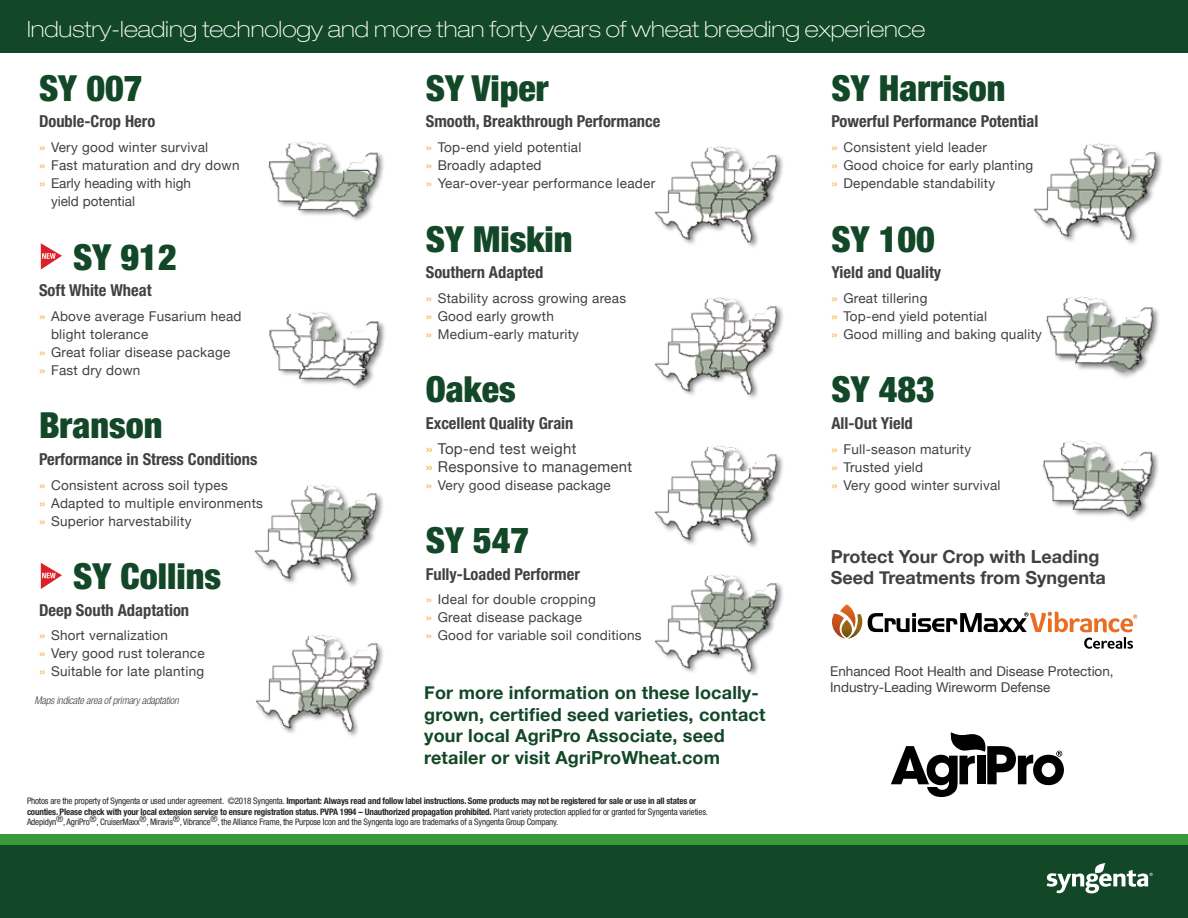
<style>
.page{position:relative;width:1188px;height:918px;background:#fff}
.page>*{position:absolute;margin:0;border:0;box-sizing:border-box;transform-origin:0 0}
.t1{font:900 condensed 36px "Helvetica Neue";color:#124727}
.t2{font:100 expanded 22.5px "Helvetica Neue";color:#fff}
.t3{font:700 18px/21.6px "Helvetica Neue";letter-spacing:.01em;color:#124727}
.t4{font:700 18px/21.6px "Helvetica Neue";color:#414141}
.t5{font:700 condensed 16.5px "Helvetica Neue";color:#414141}
.t6{font:15px/18px "Helvetica Neue";letter-spacing:.02em;color:#414141}
.t7{font:13.5px/18px "Helvetica Neue";letter-spacing:.02em;color:#414141}
.t8{font:13.5px/16.2px "Helvetica Neue";color:#414141}
.t9{font:italic 300 condensed 10.5px "Helvetica Neue";letter-spacing:-.02em;color:#414141}
.t10{font:condensed 9px/10.5px "Helvetica Neue";letter-spacing:-.02em;color:#262626}
.s1{color:#f8b14b}
.s2{font-weight:700}
</style>
<div class="page">
<svg style="left:41px;top:243px;width:21px;height:27px"></svg>
<svg style="left:41px;top:563px;width:21px;height:26px"></svg>
<div style="left:0;top:0;width:1188px;height:53px;background:#124727"></div>
<div style="left:0;top:843px;width:1188px;height:75px;background:#124727"></div>
<svg style="left:1047px;top:863px;width:106px;height:30px"></svg>
<div style="left:0;top:834px;width:1188px;height:10px;background:#3a9a39"></div>
<svg style="left:832px;top:604px;width:305px;height:45px"></svg>
<img style="left:268px;top:141px;width:116px;height:80px">
<img style="left:269px;top:312px;width:116px;height:77px">
<img style="left:254px;top:485px;width:129px;height:101px">
<img style="left:255px;top:634px;width:128px;height:102px">
<img style="left:655px;top:146px;width:128px;height:101px">
<img style="left:654px;top:297px;width:129px;height:101px">
<img style="left:654px;top:446px;width:129px;height:101px">
<img style="left:1034px;top:143px;width:128px;height:101px">
<img style="left:1046px;top:296px;width:113px;height:82px">
<img style="left:1042px;top:440px;width:117px;height:81px">
<svg style="left:891px;top:732px;width:173px;height:65px"></svg>
<img style="left:654px;top:574px;width:129px;height:101px">
<h2 class="t2" style="left:27px;top:16px;width:900px">Industry-leading technology and more than forty years of wheat breeding experience</h2>
<h1 class="t1" style="left:39px;top:66px;width:105px">SY 007</h1>
<p class="t5" style="left:39px;top:112px;width:118px">Double-Crop Hero</p>
<p class="t7" style="left:39px;top:139px;width:171px"><span class="s1">»</span> Very good winter survival</p>
<p class="t7" style="left:39px;top:157px;width:202px"><span class="s1">»</span> Fast maturation and dry down</p>
<p class="t8" style="left:39px;top:176px;width:154px"><span class="s1">»</span> Early heading with high</p>
<p class="t8" style="left:51px;top:194px;width:86px">yield potential</p>
<h1 class="t1" style="left:73px;top:235px;width:105px">SY 912</h1>
<p class="t5" style="left:39px;top:280px;width:114px">Soft White Wheat</p>
<p class="t7" style="left:39px;top:308px;width:204px"><span class="s1">»</span> Above average Fusarium head</p>
<p class="t7" style="left:51px;top:326px;width:99px">blight tolerance</p>
<p class="t7" style="left:39px;top:344px;width:193px"><span class="s1">»</span> Great foliar disease package</p>
<p class="t7" style="left:39px;top:362px;width:103px"><span class="s1">»</span> Fast dry down</p>
<h1 class="t1" style="left:39px;top:403px;width:125px">Branson</h1>
<p class="t5" style="left:39px;top:449px;width:220px">Performance in Stress Conditions</p>
<p class="t7" style="left:39px;top:477px;width:225px"><span class="s1">»</span> Consistent across soil types<br><span class="s1">»</span> Adapted to multiple environments <span class="s1">»</span> Superior harvestability</p>
<h1 class="t1" style="left:73px;top:554px;width:149px">SY Collins</h1>
<p class="t5" style="left:39px;top:600px;width:152px">Deep South Adaptation</p>
<p class="t7" style="left:39px;top:627px;width:167px"><span class="s1">»</span> Short vernalization<br><span class="s1">»</span> Very good rust tolerance <span class="s1">»</span> Suitable for late planting</p>
<h1 class="t1" style="left:426px;top:66px;width:124px">SY Viper</h1>
<p class="t5" style="left:426px;top:112px;width:236px">Smooth, Breakthrough Performance</p>
<p class="t7" style="left:426px;top:139px;width:231px"><span class="s1">»</span> Top-end yield potential<br><span class="s1">»</span> Broadly adapted<br><span class="s1">»</span> Year-over-year performance leader</p>
<h1 class="t1" style="left:426px;top:217px;width:148px">SY Miskin</h1>
<p class="t5" style="left:426px;top:262px;width:119px">Southern Adapted</p>
<p class="t7" style="left:426px;top:290px;width:202px"><span class="s1">»</span> Stability across growing areas <span class="s1">»</span> Good early growth<br><span class="s1">»</span> Medium-early maturity</p>
<h1 class="t1" style="left:426px;top:367px;width:91px">Oakes</h1>
<p class="t5" style="left:426px;top:413px;width:149px">Excellent Quality Grain</p>
<p class="t6" style="left:426px;top:440px;width:208px"><span class="s1">»</span> Top-end test weight<br><span class="s1">»</span> Responsive to management</p>
<p class="t7" style="left:426px;top:477px;width:187px"><span class="s1">»</span> Very good disease package</p>
<h1 class="t1" style="left:426px;top:518px;width:105px">SY 547</h1>
<p class="t5" style="left:426px;top:564px;width:156px">Fully-Loaded Performer</p>
<p class="t7" style="left:426px;top:591px;width:217px"><span class="s1">»</span> Ideal for double cropping<br><span class="s1">»</span> Great disease package<br><span class="s1">»</span> Good for variable soil conditions</p>
<h3 class="t3" style="left:424px;top:682px;width:343px">For more information on these locally&shy;grown, certified seed varieties, contact your local AgriPro Associate, seed retailer or visit AgriProWheat.com</h3>
<p class="t10" style="left:27px;top:796px;width:683px">Photos are the property of Syngenta or used under agreement. ©2018 Syngenta. <span class="s2">Important: Always read and follow label instructions. Some products may not be registered for sale or use in all states or counties. Please check with your local extension service to ensure registration status. PVPA 1994 – Unauthorized propagation prohibited.</span> Plant variety protection applied for or granted for Syngenta varieties.<br>Adepidyn®, AgriPro®, CruiserMaxx®, Miravis®, Vibrance®, the Alliance Frame, the Purpose Icon and the Syngenta logo are trademarks of a Syngenta Group Company.</p>
<p class="t9" style="left:35px;top:694px;width:146px">Maps indicate area of primary adaptation</p>
<h1 class="t1" style="left:831px;top:66px;width:176px">SY Harrison</h1>
<p class="t5" style="left:831px;top:112px;width:209px">Powerful Performance Potential</p>
<p class="t7" style="left:831px;top:139px;width:203px"><span class="s1">»</span> Consistent yield leader<br><span class="s1">»</span> Good choice for early planting <span class="s1">»</span> Dependable standability</p>
<h1 class="t1" style="left:831px;top:217px;width:105px">SY 100</h1>
<p class="t5" style="left:831px;top:262px;width:111px">Yield and Quality</p>
<p class="t7" style="left:831px;top:290px;width:212px"><span class="s1">»</span> Great tillering<br><span class="s1">»</span> Top-end yield potential<br><span class="s1">»</span> Good milling and baking quality</p>
<h1 class="t1" style="left:831px;top:367px;width:105px">SY 483</h1>
<p class="t5" style="left:831px;top:413px;width:83px">All-Out Yield</p>
<p class="t7" style="left:831px;top:441px;width:171px"><span class="s1">»</span> Full-season maturity<br><span class="s1">»</span> Trusted yield<br><span class="s1">»</span> Very good winter survival</p>
<h3 class="t4" style="left:831px;top:546px;width:277px">Protect Your Crop with Leading<br>Seed Treatments from Syngenta</h3>
<p class="t8" style="left:830px;top:664px;width:285px">Enhanced Root Health and Disease Protection,<br>Industry-Leading Wireworm Defense</p>
</div>
